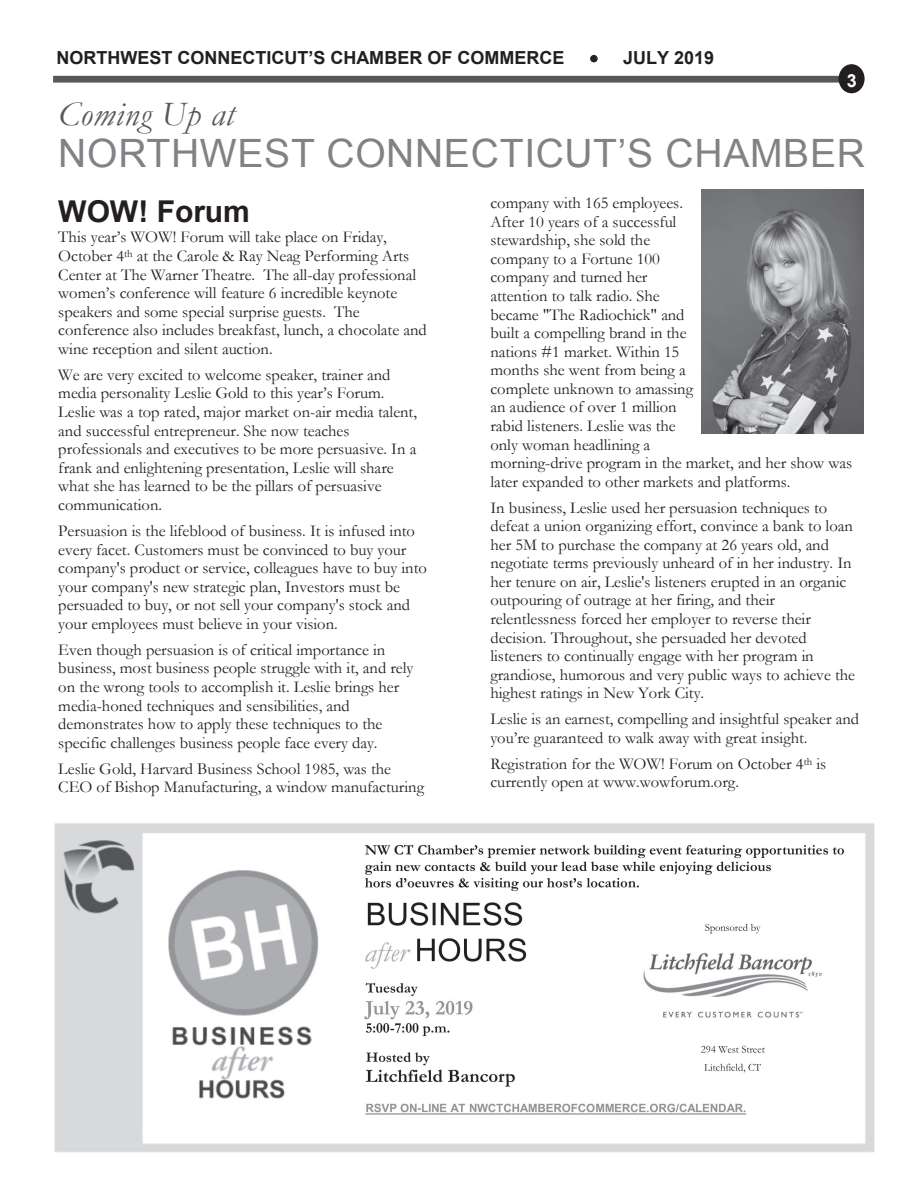
<style>
.page{position:relative;width:918px;height:1188px;background:#fff}
.page>*{position:absolute;margin:0;border:0;box-sizing:border-box;transform-origin:0 0}
.t1{font:39px "Arial";letter-spacing:.02em;color:#808285}
.t2{font:italic 34.5px "Garamond";letter-spacing:.02em;color:#57585a}
.t3{font:700 30px "Arial";color:#231f20}
.t4{font:700 18px "Arial";color:#231f20}
.t5{font:700 18px "Arial";color:#fff}
.t6{font:16.5px/18.6px "Garamond";color:#231f20}
</style>
<div class="page">
<div style="left:53px;top:76px;width:811px;height:7px;background:#57585a"></div>
<svg style="left:590px;top:55px;width:8px;height:7px"></svg>
<div style="left:840px;top:66px;width:23px;height:26px;background:#231f20;border-radius:50%"></div>
<div style="left:839px;top:64px;width:26px;height:29px;border:3px solid #231f20;border-radius:50%"></div>
<img style="left:54px;top:823px;width:821px;height:330px">
<img style="left:701px;top:189px;width:163px;height:245px">
<p class="t4" style="left:57px;top:45px;width:509px">NORTHWEST CONNECTICUT’S CHAMBER OF COMMERCE</p>
<p class="t4" style="left:590px;top:45px;width:126px">• JULY 2019</p>
<p class="t5" style="left:847px;top:68px;width:12px">3</p>
<h2 class="t2" style="left:58px;top:91px;width:178px">Coming Up at</h2>
<h1 class="t1" style="left:58px;top:127px;width:808px">NORTHWEST CONNECTICUT’S CHAMBER</h1>
<h3 class="t3" style="left:58px;top:191px;width:193px">WOW! Forum</h3>
<p class="t6" style="left:58px;top:228px;width:370px">This year’s WOW! Forum will take place on Friday, October 4<sup>th</sup> at the Carole &amp; Ray Neag Performing Arts Center at The Warner Theatre. The all-day professional women’s conference will feature 6 incredible keynote speakers and some special surprise guests. The conference also includes breakfast, lunch, a chocolate and wine reception and silent auction.</p>
<p class="t6" style="left:58px;top:365px;width:360px">We are very excited to welcome speaker, trainer and media personality Leslie Gold to this year’s Forum.<br>Leslie was a top rated, major market on-air media talent, and successful entrepreneur. She now teaches professionals and executives to be more persuasive. In a frank and enlightening presentation, Leslie will share what she has learned to be the pillars of persuasive communication.</p>
<p class="t6" style="left:58px;top:521px;width:370px">Persuasion is the lifeblood of business. It is infused into every facet. Customers must be convinced to buy your company's product or service, colleagues have to buy into your company's new strategic plan, Investors must be persuaded to buy, or not sell your company's stock and your employees must believe in your vision.</p>
<p class="t6" style="left:58px;top:640px;width:357px">Even though persuasion is of critical importance in business, most business people struggle with it, and rely on the wrong tools to accomplish it. Leslie brings her media-honed techniques and sensibilities, and demonstrates how to apply these techniques to the specific challenges business people face every day.</p>
<p class="t6" style="left:58px;top:759px;width:367px">Leslie Gold, Harvard Business School 1985, was the<br>CEO of Bishop Manufacturing, a window manufacturing</p>
<p class="t6" style="left:490px;top:193px;width:363px">company with 165 employees.<br>After 10 years of a successful<br>stewardship, she sold the<br>company to a Fortune 100<br>company and turned her<br>attention to talk radio. She<br>became "The Radiochick" and<br>built a compelling brand in the<br>nations #1 market. Within 15<br>months she went from being a<br>complete unknown to amassing<br>an audience of over 1 million<br>rabid listeners. Leslie was the<br>only woman headlining a<br>morning-drive program in the market, and her show was later expanded to other markets and platforms.</p>
<p class="t6" style="left:490px;top:498px;width:366px">In business, Leslie used her persuasion techniques to defeat a union organizing effort, convince a bank to loan her 5M to purchase the company at 26 years old, and negotiate terms previously unheard of in her industry. In her tenure on air, Leslie's listeners erupted in an organic outpouring of outrage at her firing, and their relentlessness forced her employer to reverse their decision. Throughout, she persuaded her devoted listeners to continually engage with her program in grandiose, humorous and very public ways to achieve the highest ratings in New York City.</p>
<p class="t6" style="left:490px;top:710px;width:370px">Leslie is an earnest, compelling and insightful speaker and you’re guaranteed to walk away with great insight.</p>
<p class="t6" style="left:490px;top:754px;width:337px">Registration for the WOW! Forum on October 4<sup>th</sup> is currently open at www.wowforum.org.</p>
</div>
